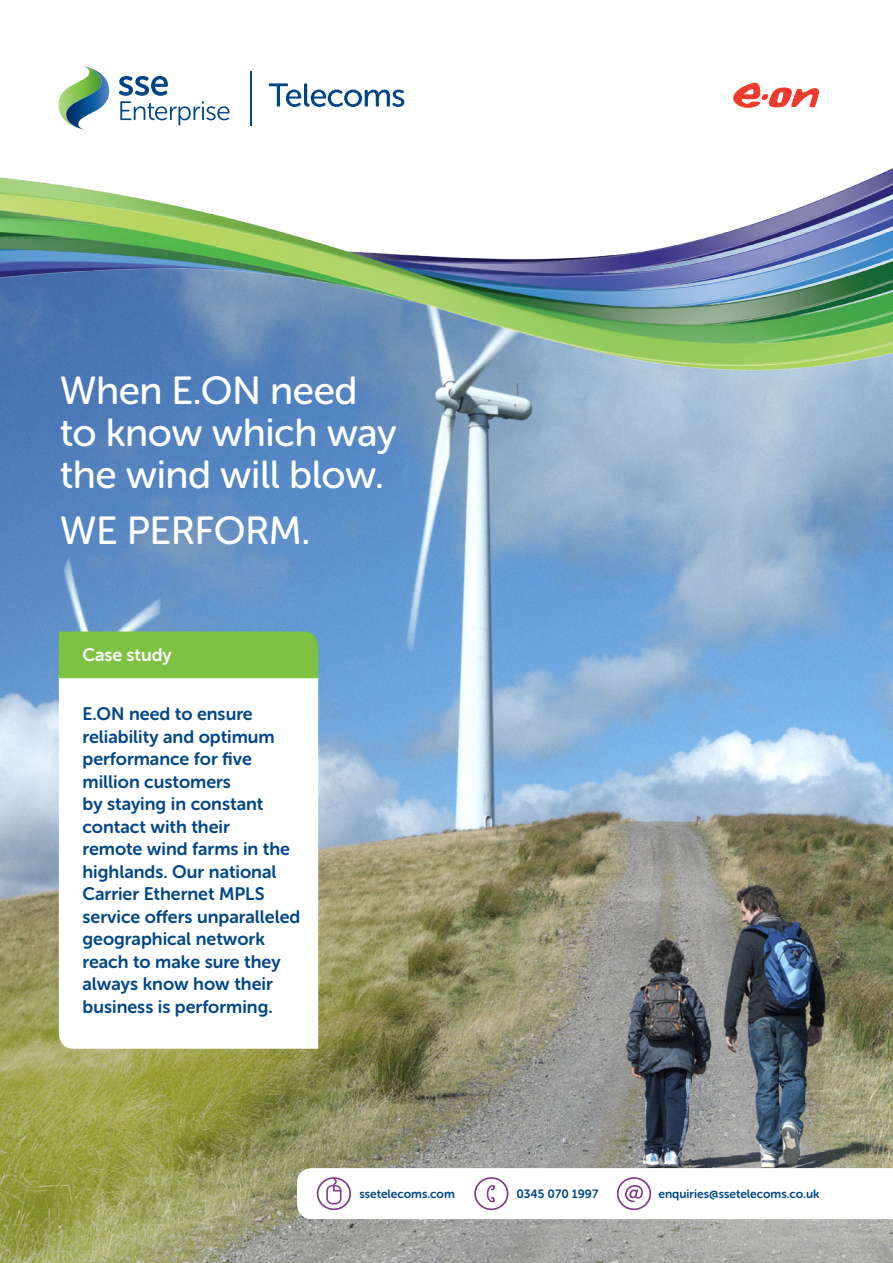
<style>
.page{position:relative;width:893px;height:1263px;background:#fff}
.page>*{position:absolute;margin:0;border:0;box-sizing:border-box;transform-origin:0 0}
._2014__Cover_stateme{font:39px/42px "Museo Sans Rounded 500";letter-spacing:-.01em;color:#fff}
._2014__Big_intro{font:18px/22.5px "Museo Sans Rounded 700";color:#004687}
._2014__Tab_title_whi{font:18px "Museo Sans Rounded 700";letter-spacing:-.005em;color:#fff}
.t1{font:12px "Museo Sans Rounded 700";color:#004687}
</style>
<div class="page">
<svg style="left:59px;top:66px;width:50px;height:64px"></svg>
<svg style="left:119px;top:76px;width:111px;height:49px"></svg>
<hr style="left:251px;top:71px;width:1px;height:54px;background:#004687">
<svg style="left:269px;top:83px;width:135px;height:24px"></svg>
<img style="left:0;top:180px;width:893px;height:1083px">
<img style="left:1px;top:168px;width:892px;height:236px">
<svg style="left:59px;top:678px;width:259px;height:371px"></svg>
<div style="left:59px;top:631px;width:259px;height:47px;background:#7dc242"></div>
<svg style="left:297px;top:1168px;width:596px;height:51px"></svg>
<svg style="left:733px;top:83px;width:86px;height:25px"></svg>
<p class="_2014__Cover_stateme" style="left:60px;top:370px;width:338px">When E.ON need to know which way the wind will blow.</p>
<p class="_2014__Cover_stateme" style="left:60px;top:510px;width:252px">WE PERFORM.</p>
<p class="_2014__Tab_title_whi" style="left:83px;top:644px;width:91px">Case study</p>
<p class="_2014__Big_intro" style="left:83px;top:703px;width:219px">E.ON need to ensure reliability and optimum performance for five million customers<br>by staying in constant contact with their<br>remote wind farms in the highlands. Our national<br>Carrier Ethernet MPLS service offers unparalleled geographical network reach to make sure they always know how their business is performing.</p>
<p class="t1" style="left:359px;top:1187px;width:97px">ssetelecoms.com</p>
<p class="t1" style="left:516px;top:1187px;width:84px">0345 070 1997</p>
<p class="t1" style="left:658px;top:1187px;width:163px">enquiries@ssetelecoms.co.uk</p>
</div>
